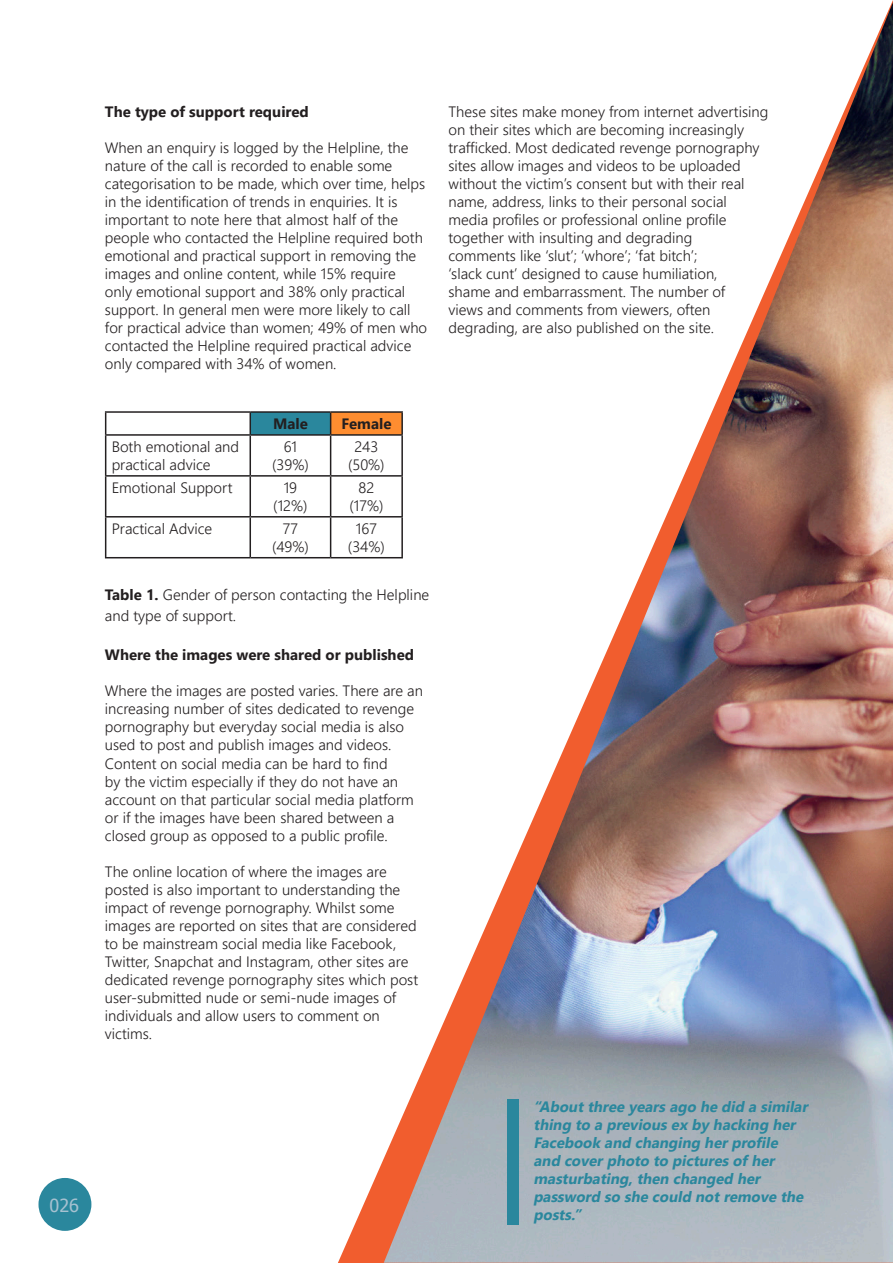
<style>
.page{position:relative;width:893px;height:1263px;background:#fff}
.page>*{position:absolute;margin:0;border:0;box-sizing:border-box;transform-origin:0 0}
.t1{font:18px "Tahoma";color:#a6c1d0}
.t2{font:300 15px/18px "Nirmala UI";color:#231f20}
.t3{font:italic 700 15px/18px "Nirmala UI";color:#2a879d}
.t4{font:700 15px "Nirmala UI";color:#231f20}
.s1{font-weight:700}
</style>
<div class="page">
<div style="left:38px;top:1178px;width:53px;height:53px;background:#2a879d;border-radius:50%"></div>
<div style="left:250px;top:412px;width:81px;height:23px;background:#2a879d"></div>
<div style="left:331px;top:412px;width:71px;height:23px;background:#fe8d30"></div>
<hr style="left:105px;top:411px;width:145px;height:2px;background:#231f20">
<svg style="left:105px;top:413px;width:1px;height:21px"></svg>
<hr style="left:105px;top:434px;width:145px;height:2px;background:#231f20">
<hr style="left:105px;top:436px;width:1px;height:39px;background:#231f20">
<hr style="left:250px;top:436px;width:1px;height:39px;background:#231f20">
<hr style="left:330px;top:436px;width:1px;height:39px;background:#231f20">
<hr style="left:105px;top:475px;width:145px;height:2px;background:#231f20">
<hr style="left:105px;top:477px;width:1px;height:39px;background:#231f20">
<hr style="left:250px;top:475px;width:81px;height:2px;background:#231f20">
<hr style="left:250px;top:477px;width:1px;height:39px;background:#231f20">
<hr style="left:331px;top:475px;width:72px;height:2px;background:#231f20">
<hr style="left:330px;top:477px;width:1px;height:39px;background:#231f20">
<hr style="left:105px;top:516px;width:145px;height:1px;background:#231f20">
<hr style="left:105px;top:517px;width:1px;height:40px;background:#231f20">
<hr style="left:250px;top:516px;width:81px;height:1px;background:#231f20">
<hr style="left:250px;top:517px;width:1px;height:40px;background:#231f20">
<hr style="left:331px;top:516px;width:72px;height:1px;background:#231f20">
<hr style="left:330px;top:517px;width:1px;height:40px;background:#231f20">
<hr style="left:105px;top:557px;width:145px;height:1px;background:#231f20">
<hr style="left:250px;top:557px;width:81px;height:1px;background:#231f20">
<hr style="left:331px;top:557px;width:72px;height:1px;background:#231f20">
<hr style="left:250px;top:411px;width:81px;height:2px;background:#231f20">
<svg style="left:250px;top:413px;width:1px;height:21px"></svg>
<hr style="left:331px;top:411px;width:72px;height:2px;background:#231f20">
<svg style="left:330px;top:413px;width:1px;height:21px"></svg>
<hr style="left:250px;top:434px;width:81px;height:2px;background:#231f20">
<hr style="left:331px;top:434px;width:72px;height:2px;background:#231f20">
<img style="left:384px;top:3px;width:509px;height:1260px">
<div style="left:507px;top:1099px;width:11px;height:126px;background:#2a879d"></div>
<p class="t1" style="left:50px;top:1193px;width:31px">026</p>
<p class="t4" style="left:105px;top:100px;width:205px">The type of support required</p>
<p class="t2" style="left:105px;top:138px;width:324px">When an enquiry is logged by the Helpline, the nature of the call is recorded to enable some categorisation to be made, which over time, helps in the identification of trends in enquiries. It is important to note here that almost half of the people who contacted the Helpline required both emotional and practical support in removing the images and online content, while 15% require<br>only emotional support and 38% only practical support. In general men were more likely to call for practical advice than women; 49% of men who contacted the Helpline required practical advice only compared with 34% of women.</p>
<p class="t4" style="left:273px;top:412px;width:36px">Male</p>
<p class="t4" style="left:341px;top:412px;width:52px">Female</p>
<p class="t2" style="left:112px;top:437px;width:129px">Both emotional and practical advice</p>
<p class="t2" style="left:284px;top:437px;width:15px">61</p>
<p class="t2" style="left:272px;top:455px;width:38px">(39%)</p>
<p class="t2" style="left:354px;top:437px;width:26px">243</p>
<p class="t2" style="left:348px;top:455px;width:38px">(50%)</p>
<p class="t2" style="left:112px;top:478px;width:122px">Emotional Support</p>
<p class="t2" style="left:284px;top:478px;width:15px">19</p>
<p class="t2" style="left:273px;top:496px;width:36px">(12%)</p>
<p class="t2" style="left:358px;top:478px;width:17px">82</p>
<p class="t2" style="left:349px;top:496px;width:35px">(17%)</p>
<p class="t2" style="left:112px;top:519px;width:102px">Practical Advice</p>
<p class="t2" style="left:283px;top:519px;width:17px">77</p>
<p class="t2" style="left:272px;top:537px;width:38px">(49%)</p>
<p class="t2" style="left:356px;top:519px;width:23px">167</p>
<p class="t2" style="left:348px;top:537px;width:38px">(34%)</p>
<p class="t2" style="left:105px;top:583px;width:326px;line-height:21.6px"><span class="s1">Table 1.</span> Gender of person contacting the Helpline and type of support.</p>
<p class="t4" style="left:105px;top:643px;width:311px">Where the images were shared or published</p>
<p class="t2" style="left:105px;top:681px;width:320px">Where the images are posted varies. There are an increasing number of sites dedicated to revenge pornography but everyday social media is also used to post and publish images and videos.<br>Content on social media can be hard to find<br>by the victim especially if they do not have an account on that particular social media platform or if the images have been shared between a closed group as opposed to a public profile.</p>
<p class="t2" style="left:105px;top:861px;width:315px">The online location of where the images are posted is also important to understanding the impact of revenge pornography. Whilst some images are reported on sites that are considered to be mainstream social media like Facebook, Twitter, Snapchat and Instagram, other sites are dedicated revenge pornography sites which post user-submitted nude or semi-nude images of individuals and allow users to comment on victims.</p>
<p class="t2" style="left:448px;top:102px;width:321px">These sites make money from internet advertising on their sites which are becoming increasingly trafficked. Most dedicated revenge pornography sites allow images and videos to be uploaded without the victim’s consent but with their real name, address, links to their personal social media profiles or professional online profile together with insulting and degrading<br>comments like ‘slut’; ‘whore’; ‘fat bitch’;<br>‘slack cunt’ designed to cause humiliation,<br>shame and embarrassment. The number of<br>views and comments from viewers, often degrading, are also published on the site.</p>
<p class="t3" style="left:533px;top:1097px;width:279px">“Aboutthree yearsago he did a similar thing to a previousex by hacking her<br>Facebook and changing herprofile and coverphoto to picturesofher masturbating,then changed her password so she could notremove the posts.”</p>
</div>
